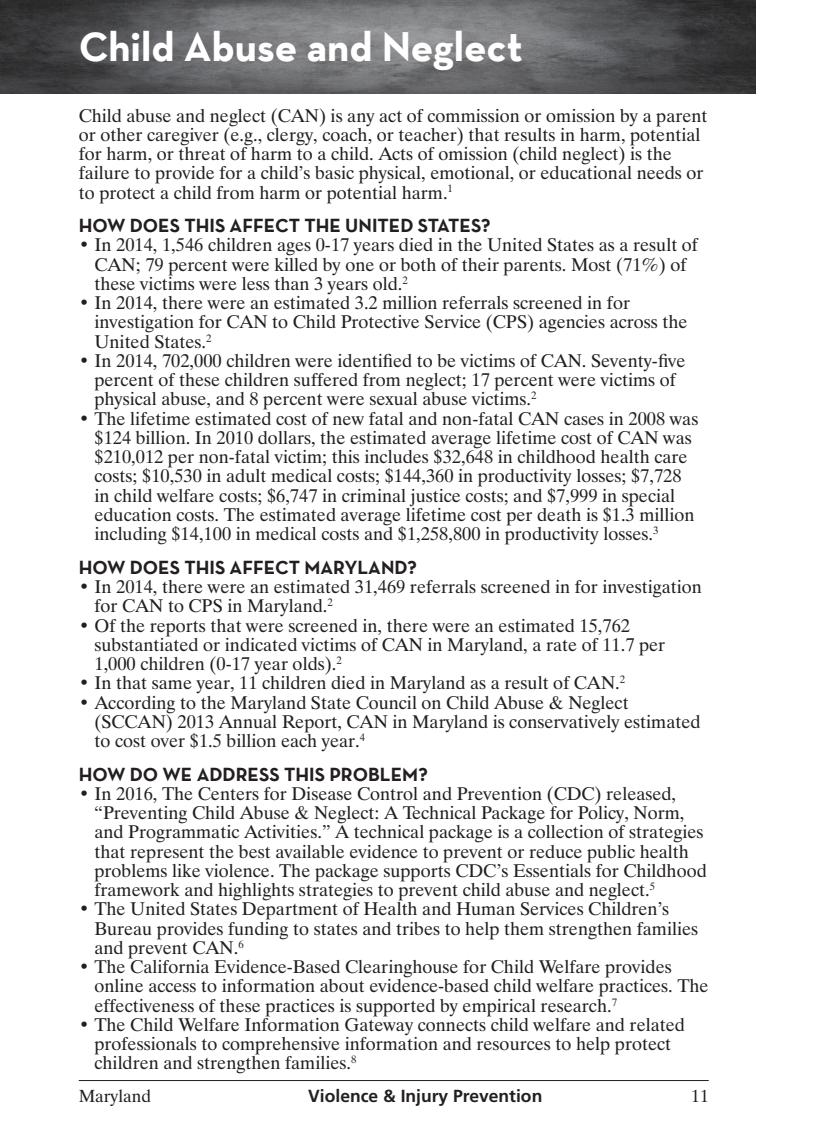
<style>
.page{position:relative;width:819px;height:1134px;background:#fff}
.page>*{position:absolute;margin:0;border:0;box-sizing:border-box;transform-origin:0 0}
.t1{font:700 42px "Neutra Text";color:#fff}
.t2{font:700 19.25px "Neutra Text";color:#231f20}
.t3{font:18.38px/19.2px "Dutch 801 BT";color:#231f20}
.t4{font:700 17.5px "Frutiger";color:#231f20}
.t5{font:17.5px "Dutch 801 BT";color:#231f20}
</style>
<div class="page">
<hr style="left:79px;top:1080px;width:630px;height:1px;background:#231f20">
<img style="left:0;top:0;width:756px;height:93px">
<h1 class="t1" style="left:79px;top:21px;width:445px">Child Abuse and Neglect</h1>
<p class="t3" style="left:79px;top:105px;width:630px">Child abuse and neglect (CAN) is any act of commission or omission by a parent or other caregiver (e.g., clergy, coach, or teacher) that results in harm, potential for harm, or threat of harm to a child. Acts of omission (child neglect) is the failure to provide for a child’s basic physical, emotional, or educational needs or to protect a child from harm or potential harm.<sup>1</sup></p>
<p class="t2" style="left:79px;top:214px;width:413px">HOW DOES THIS AFFECT THE UNITED STATES?</p>
<p class="t3" style="left:94px;top:235px;width:605px;text-indent:-16px">• In 2014, 1,546 children ages 0-17 years died in the United States as a result of<br>CAN; 79 percent were killed by one or both of their parents. Most (71%) of these victims were less than 3 years old.<sup>2</sup></p>
<p class="t3" style="left:94px;top:293px;width:595px;text-indent:-16px">• In 2014, there were an estimated 3.2 million referrals screened in for investigation for CAN to Child Protective Service (CPS) agencies across the<br>United States.<sup>2</sup></p>
<p class="t3" style="left:94px;top:351px;width:593px;text-indent:-16px">• In 2014, 702,000 children were identified to be victims of CAN. Seventy-five percent of these children suffered from neglect; 17 percent were victims of physical abuse, and 8 percent were sexual abuse victims.<sup>2</sup></p>
<p class="t3" style="left:94px;top:409px;width:605px;text-indent:-16px">• The lifetime estimated cost of new fatal and non-fatal CAN cases in 2008 was $124 billion. In 2010 dollars, the estimated average lifetime cost of CAN was $210,012 per non-fatal victim; this includes $32,648 in childhood health care costs; $10,530 in adult medical costs; $144,360 in productivity losses; $7,728 in child welfare costs; $6,747 in criminal justice costs; and $7,999 in special education costs. The estimated average lifetime cost per death is $1.3 million including $14,100 in medical costs and $1,258,800 in productivity losses.<sup>3</sup></p>
<p class="t2" style="left:79px;top:555px;width:340px">HOW DOES THIS AFFECT MARYLAND?</p>
<p class="t3" style="left:94px;top:577px;width:609px;text-indent:-16px">• In 2014, there were an estimated 31,469 referrals screened in for investigation for CAN to CPS in Maryland.<sup>2</sup></p>
<p class="t3" style="left:95px;top:615px;width:572px;text-indent:-16px">• Of the reports that were screened in, there were an estimated 15,762 substantiated or indicated victims of CAN in Maryland, a rate of 11.7 per<br>1,000 children (0-17 year olds).<sup>2</sup></p>
<p class="t3" style="left:79px;top:673px;width:548px">• In that same year, 11 children died in Maryland as a result of CAN.<sup>2</sup></p>
<p class="t3" style="left:94px;top:692px;width:608px;text-indent:-16px">• According to the Maryland State Council on Child Abuse &amp; Neglect (SCCAN) 2013 Annual Report, CAN in Maryland is conservatively estimated to cost over $1.5 billion each year.<sup>4</sup></p>
<p class="t2" style="left:79px;top:762px;width:351px">HOW DO WE ADDRESS THIS PROBLEM?</p>
<p class="t3" style="left:94px;top:784px;width:614px;text-indent:-16px">• In 2016, The Centers for Disease Control and Prevention (CDC) released, “Preventing Child Abuse &amp; Neglect: A Technical Package for Policy, Norm, and Programmatic Activities.” A technical package is a collection of strategies that represent the best available evidence to prevent or reduce public health problems like violence. The package supports CDC’s Essentials for Childhood framework and highlights strategies to prevent child abuse and neglect.<sup>5</sup></p>
<p class="t3" style="left:94px;top:899px;width:605px;text-indent:-16px">• The United States Department of Health and Human Services Children’s<br>Bureau provides funding to states and tribes to help them strengthen families and prevent CAN.<sup>6</sup></p>
<p class="t3" style="left:94px;top:957px;width:616px;text-indent:-16px">• The California Evidence-Based Clearinghouse for Child Welfare provides online access to information about evidence-based child welfare practices. The effectiveness of these practices is supported by empirical research.<sup>7</sup></p>
<p class="t3" style="left:94px;top:1015px;width:592px;text-indent:-16px">• The Child Welfare Information Gateway connects child welfare and related professionals to comprehensive information and resources to help protect children and strengthen families.<sup>8</sup></p>
<p class="t5" style="left:79px;top:1086px;width:74px">Maryland</p>
<p class="t4" style="left:308px;top:1086px;width:236px">Violence &amp; Injury Prevention</p>
<p class="t5" style="left:691px;top:1086px;width:19px">11</p>
</div>
